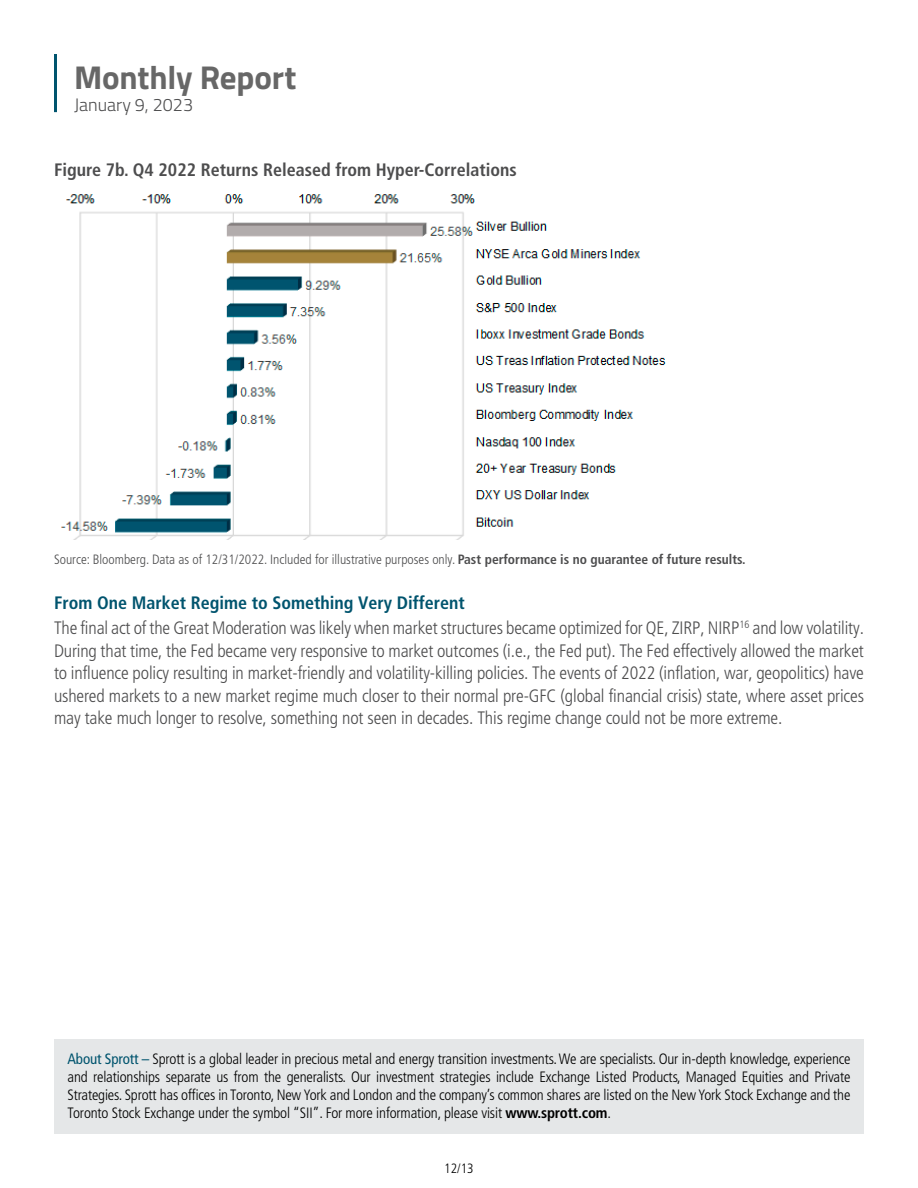
<style>
.page{position:relative;width:918px;height:1188px;background:#fff}
.page>*{position:absolute;margin:0;border:0;box-sizing:border-box;transform-origin:0 0}
.t1{font:700 33px "Titillium Web";letter-spacing:-.005em;color:#676767}
.t2{font:300 condensed 18px/22.5px "Frutiger LT Std";letter-spacing:-.01em;color:#4d4d4e}
.t3{font:700 condensed 18px "Frutiger LT Std";color:#4d4d4e}
.t4{font:300 18px "Titillium Web";color:#4d4d4e}
.t5{font:300 condensed 15px/18px "Frutiger LT Std";letter-spacing:-.01em;color:#000;text-align:justify}
.t6{font:300 condensed 13.5px "Frutiger LT Std";color:#4d4d4e}
.t7{font:300 condensed 13.5px "Frutiger LT Std";color:#000}
.s1{font-weight:700}
.s2{font-weight:700;color:#00546e}
.s3{font-weight:400;color:#00546e}
</style>
<div class="page">
<hr style="left:54px;top:54px;width:3px;height:58px;background:#00546e">
<img style="left:61px;top:194px;width:605px;height:346px">
<div style="left:54px;top:1040px;width:810px;height:94px;background:#e5e7e8"></div>
<h1 class="t1" style="left:74px;top:52px;width:224px">Monthly Report</h1>
<p class="t4" style="left:74px;top:92px;width:120px">January 9, 2023</p>
<p class="t3" style="left:54px;top:159px;width:464px">Figure 7b. Q4 2022 Returns Released from Hyper-Correlations</p>
<p class="t6" style="left:54px;top:551px;width:693px">Source: Bloomberg. Data as of 12/31/2022. Included for illustrative purposes only. <span class="s1">Past performance is no guarantee of future results.</span></p>
<p class="t2" style="left:54px;top:590px;width:811px;line-height:25.3px"><span class="s2">From One Market Regime to Something Very Different<br></span>The final act of the Great Moderation was likely when market structures became optimized for QE, ZIRP, NIRP<sup>16</sup> and low volatility.</p>
<p class="t2" style="left:54px;top:639px;width:812px;text-align:justify">During that time, the Fed became very responsive to market outcomes (i.e., the Fed put). The Fed effectively allowed the market to influence policy resulting in market-friendly and volatility-killing policies. The events of 2022 (inflation, war, geopolitics) have ushered markets to a new market regime much closer to their normal pre-GFC (global financial crisis) state, where asset prices may take much longer to resolve, something not seen in decades. This regime change could not be more extreme.</p>
<p class="t5" style="left:68px;top:1050px;width:785px"><span class="s3">About Sprott –</span> Sprott is a global leader in precious metal and energy transition investments. We are specialists. Our in-depth knowledge, experience and relationships separate us from the generalists. Our investment strategies include Exchange Listed Products, Managed Equities and Private Strategies. Sprott has offices in Toronto, New York and London and the company’s common shares are listed on the New York Stock Exchange and the Toronto Stock Exchange under the symbol “SII”. For more information, please visit <span class="s1">www.sprott.com</span>.</p>
<p class="t7" style="left:444px;top:1160px;width:31px">12/13</p>
</div>
